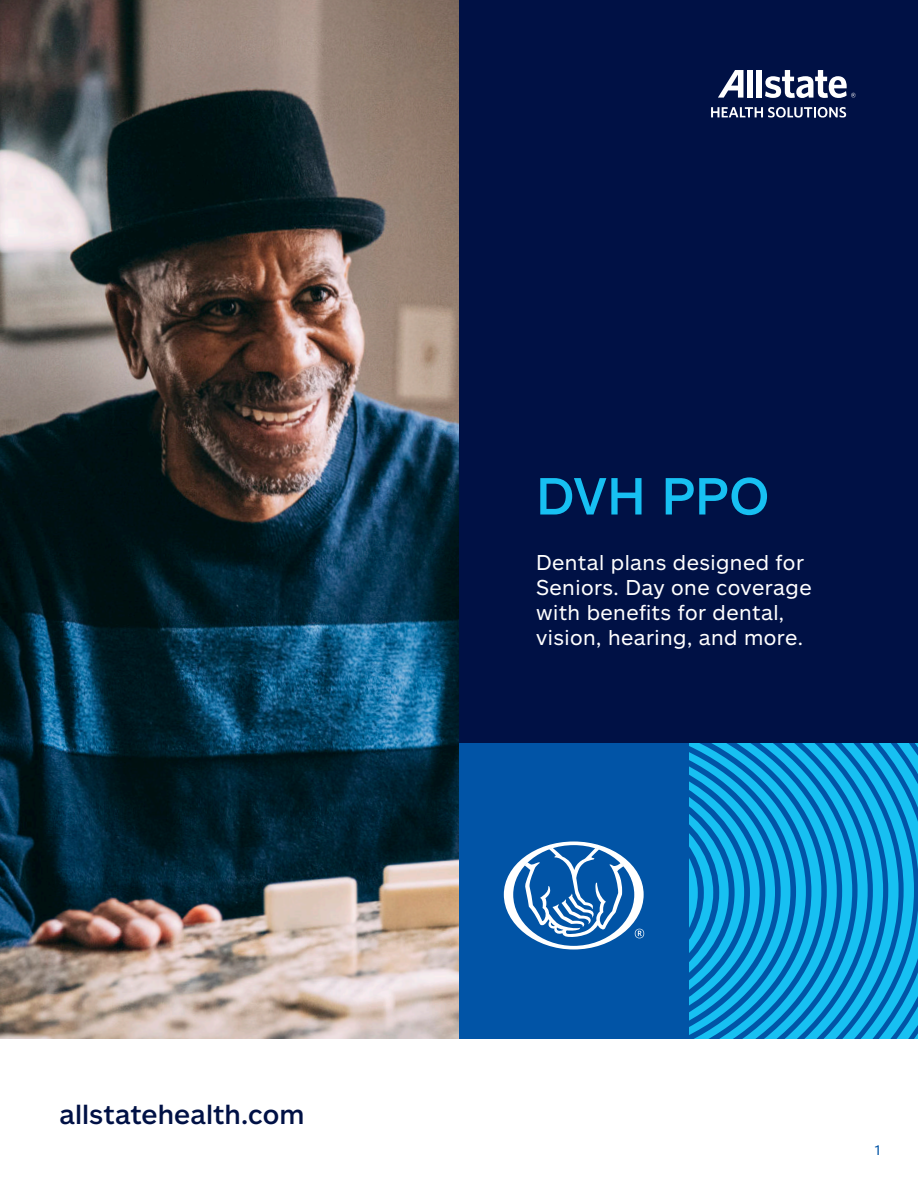
<style>
.page{position:relative;width:918px;height:1188px;background:#fff}
.page>*{position:absolute;margin:0;border:0;box-sizing:border-box;transform-origin:0 0}
.t1{font:500 51px "Allstate Sans";letter-spacing:.005em;color:#17c0f2}
.t2{font:500 27px "Allstate Sans";letter-spacing:.005em;color:#001145}
.t3{font:21px/25.2px "Allstate Sans";letter-spacing:.02em;color:#fff}
.t4{font:13.5px "Allstate Sans";color:#0154a6}
</style>
<div class="page">
<img style="left:0;top:0;width:459px;height:1039px">
<div style="left:459px;top:735px;width:236px;height:315px;background:#0154a6"></div>
<svg style="left:504px;top:842px;width:140px;height:108px"></svg>
<svg style="left:904px;top:742px;width:14px;height:297px;background:#0f9bd8"></svg>
<svg style="left:888px;top:742px;width:16px;height:297px;background:#0f9bd8"></svg>
<svg style="left:873px;top:742px;width:15px;height:297px;background:#0f9ad7"></svg>
<svg style="left:858px;top:742px;width:15px;height:297px;background:#0f99d6"></svg>
<svg style="left:842px;top:742px;width:16px;height:297px;background:#0f99d7"></svg>
<svg style="left:827px;top:742px;width:15px;height:297px;background:#0e98d6"></svg>
<svg style="left:689px;top:742px;width:138px;height:297px;background:#0e94d3"></svg>
<div style="left:0;top:1039px;width:918px;height:149px;background:#fff"></div>
<div style="left:459px;top:0;width:459px;height:742px;background:#001145"></div>
<svg style="left:711px;top:70px;width:145px;height:48px"></svg>
<p class="t2" style="left:59px;top:1104px;width:247px">allstatehealth.com</p>
<h1 class="t1" style="left:536px;top:477px;width:235px">DVH PPO</h1>
<p class="t3" style="left:536px;top:551px;width:277px">Dental plans designed for<br>Seniors. Day one coverage with benefits for dental, vision, hearing, and more.</p>
<p class="t4" style="left:875px;top:1144px;width:7px">1</p>
</div>
